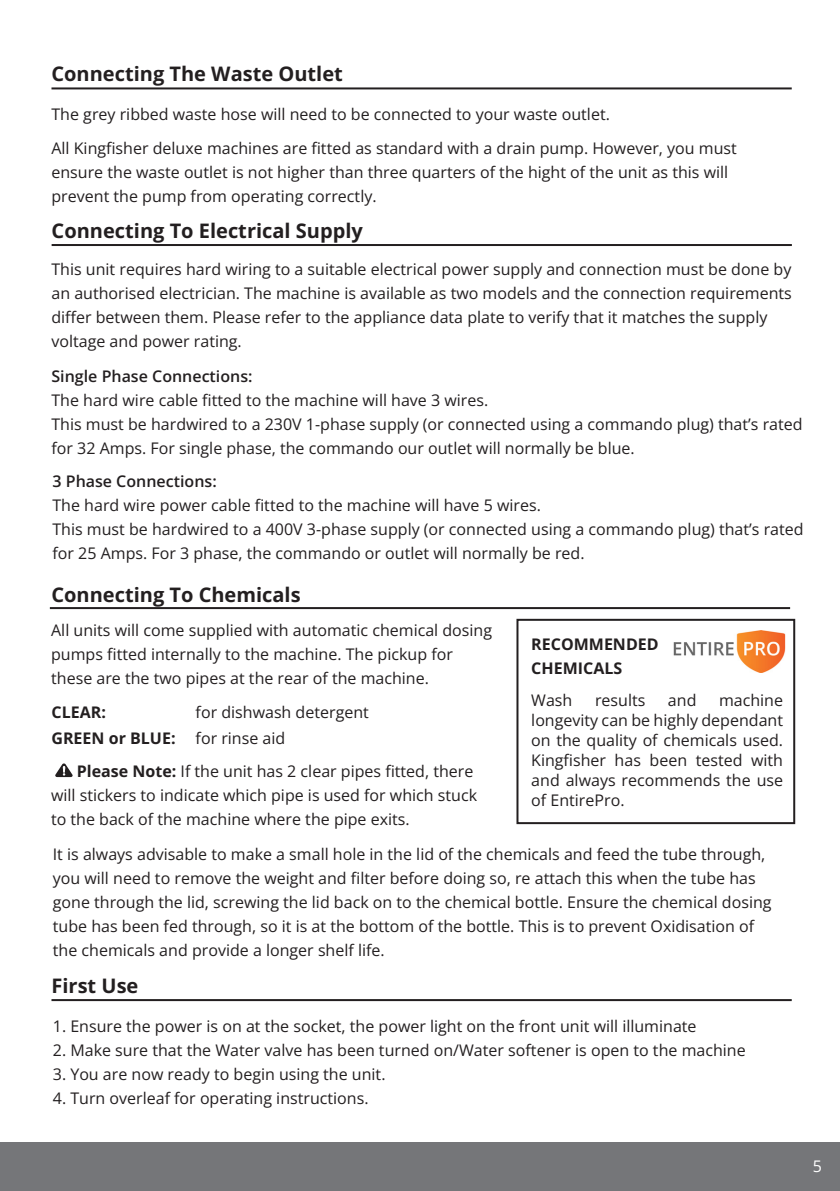
<style>
.page{position:relative;width:840px;height:1191px;background:#fff}
.page>*{position:absolute;margin:0;border:0;box-sizing:border-box;transform-origin:0 0}
.t1{font:700 20px "Open Sans";color:#231f20}
.t2{font:16px/24px "Open Sans";color:#231f20}
.t3{font:600 16px "Open Sans";color:#231f20}
.t4{font:700 16px/24px "Open Sans";color:#231f20}
.t5{font:16px "Open Sans";color:#fff}
.s1{font-weight:700}
</style>
<div class="page">
<div style="left:0;top:1142px;width:839px;height:49px;background:#757679"></div>
<hr style="left:52px;top:244px;width:739px;height:2px;background:#231f20">
<hr style="left:51px;top:87px;width:740px;height:2px;background:#231f20">
<hr style="left:50px;top:607px;width:739px;height:2px;background:#231f20">
<svg style="left:55px;top:763px;width:18px;height:14px"></svg>
<div style="left:516px;top:619px;width:278px;height:205px;border:2px solid #231f20"></div>
<img style="left:673px;top:630px;width:112px;height:42px">
<hr style="left:51px;top:999px;width:740px;height:2px;background:#231f20">
<p class="t1" style="left:51px;top:60px;width:293px">Connecting The Waste Outlet</p>
<p class="t2" style="left:51px;top:102px;width:559px">The grey ribbed waste hose will need to be connected to your waste outlet.</p>
<p class="t2" style="left:51px;top:136px;width:686px">All Kingfisher deluxe machines are fitted as standard with a drain pump. However, you must ensure the waste outlet is not higher than three quarters of the hight of the unit as this will prevent the pump from operating correctly.</p>
<p class="t1" style="left:52px;top:217px;width:312px">Connecting To Electrical Supply</p>
<p class="t2" style="left:51px;top:257px;width:741px">This unit requires hard wiring to a suitable electrical power supply and connection must be done by an authorised electrician. The machine is available as two models and the connection requirements differ between them. Please refer to the appliance data plate to verify that it matches the supply voltage and power rating.</p>
<p class="t3" style="left:51px;top:365px;width:202px">Single Phase Connections:</p>
<p class="t2" style="left:51px;top:387px;width:438px">The hard wire cable fitted to the machine will have 3 wires.</p>
<p class="t2" style="left:51px;top:411px;width:752px">This must be hardwired to a 230V 1-phase supply (or connected using a commando plug) that’s rated for 32 Amps. For single phase, the commando our outlet will normally be blue.</p>
<p class="t3" style="left:52px;top:470px;width:166px">3 Phase Connections:</p>
<p class="t2" style="left:52px;top:492px;width:489px">The hard wire power cable fitted to the machine will have 5 wires.</p>
<p class="t2" style="left:52px;top:516px;width:752px">This must be hardwired to a 400V 3-phase supply (or connected using a commando plug) that’s rated for 25 Amps. For 3 phase, the commando or outlet will normally be red.</p>
<p class="t1" style="left:51px;top:580px;width:250px">Connecting To Chemicals</p>
<p class="t2" style="left:51px;top:617px;width:442px">All units will come supplied with automatic chemical dosing pumps fitted internally to the machine. The pickup for these are the two pipes at the rear of the machine.</p>
<p class="t4" style="left:51px;top:699px;width:56px">CLEAR:</p>
<p class="t2" style="left:195px;top:699px;width:175px">for dishwash detergent</p>
<p class="t4" style="left:51px;top:725px;width:125px">GREEN or BLUE:</p>
<p class="t2" style="left:195px;top:725px;width:91px">for rinse aid</p>
<p class="t2" style="left:51px;top:759px;width:427px;text-indent:26px"><span class="s1">Please Note:</span> If the unit has 2 clear pipes fitted, there will stickers to indicate which pipe is used for which stuck to the back of the machine where the pipe exits.</p>
<p class="t4" style="left:531px;top:632px;width:129px">RECOMMENDED<br>CHEMICALS</p>
<p class="t2" style="left:531px;top:687px;width:43px">Wash</p>
<p class="t2" style="left:594px;top:687px;width:52px">results</p>
<p class="t2" style="left:667px;top:687px;width:30px">and</p>
<p class="t2" style="left:531px;top:689px;width:253px;line-height:20px;text-align:justify;text-indent:188px">machine longevity can be highly dependant on the quality of chemicals used.<br>Kingfisher has been tested with and always recommends the use of EntirePro.</p>
<p class="t2" style="left:53px;top:841px;width:719px">It is always advisable to make a small hole in the lid of the chemicals and feed the tube through, you will need to remove the weight and filter before doing so, re attach this when the tube has gone through the lid, screwing the lid back on to the chemical bottle. Ensure the chemical dosing tube has been fed through, so it is at the bottom of the bottle. This is to prevent Oxidisation of the chemicals and provide a longer shelf life.</p>
<p class="t1" style="left:51px;top:972px;width:88px">First Use</p>
<p class="t2" style="left:53px;top:1014px;width:645px">1. Ensure the power is on at the socket, the power light on the front unit will illuminate</p>
<p class="t2" style="left:53px;top:1038px;width:694px">2. Make sure that the Water valve has been turned on/Water softener is open to the machine</p>
<p class="t2" style="left:53px;top:1062px;width:334px">3. You are now ready to begin using the unit.</p>
<p class="t2" style="left:53px;top:1086px;width:317px">4. Turn overleaf for operating instructions.</p>
<p class="t5" style="left:812px;top:1155px;width:11px">5</p>
</div>
